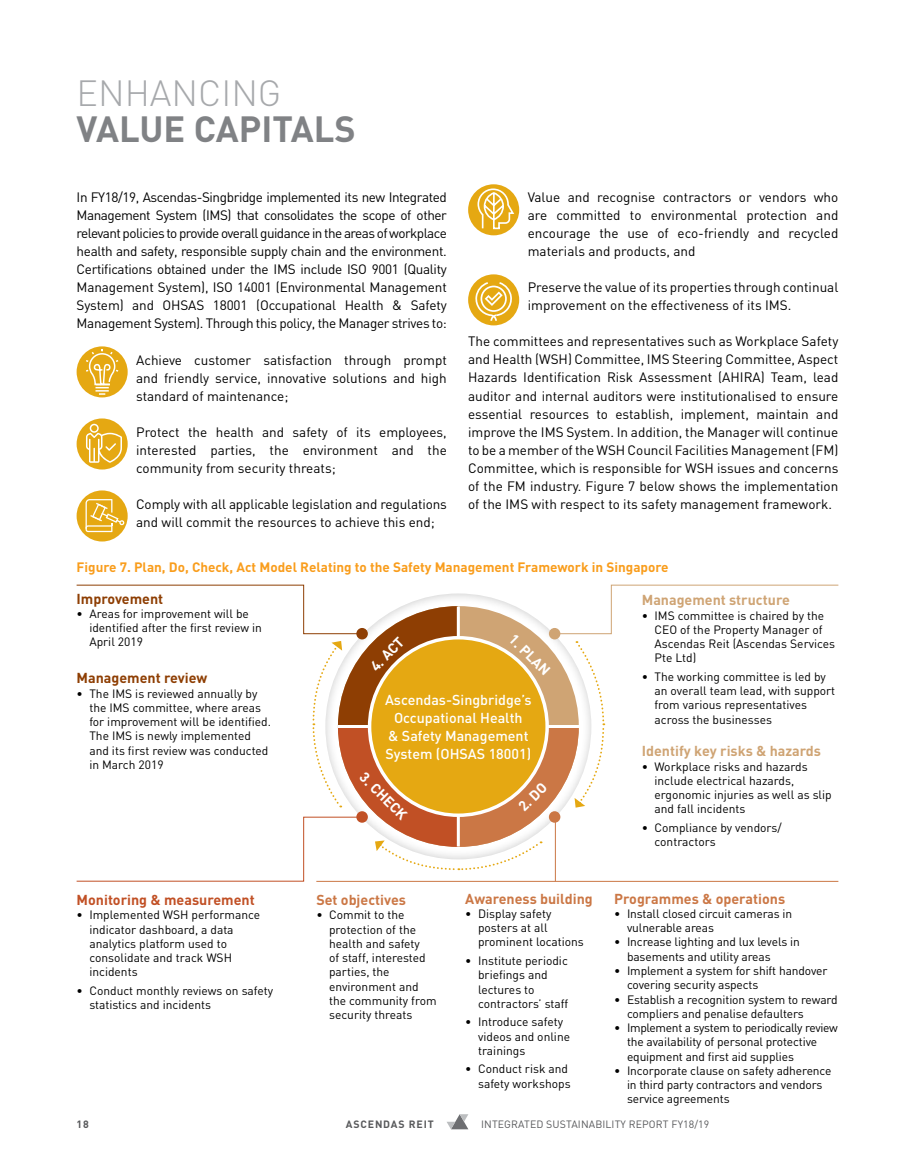
<style>
.page{position:relative;width:915px;height:1170px;background:#fff}
.page>*{position:absolute;margin:0;border:0;box-sizing:border-box;transform-origin:0 0}
.t1{font:700 36px "DIN";color:#808285}
.t2{font:300 36px "DIN";color:#a7a9ac}
.t3{font:500 14.25px/18px "DIN";color:#fff;text-align:center}
.t4{font:700 14.25px "DIN";color:#cb7745}
.t5{font:700 14.25px "DIN";color:#cfa474}
.t6{font:700 14.25px "DIN";color:#8e3e03}
.t7{font:700 14.25px "DIN";color:#fff}
.t8{font:700 14.25px "DIN";color:#c15025}
.t9{font:13.5px/18px "DIN";color:#000;text-align:justify}
.t10{font:700 13.5px "DIN";color:#f99d1c}
.t11{font:12px/14.2px "DIN";color:#000}
.t12{font:10.5px "DIN";letter-spacing:.01em;color:#58595b}
.t13{font:700 10.5px "DIN";letter-spacing:.08em;color:#58595b}
</style>
<div class="page">
<div style="left:468px;top:184px;width:51px;height:51px;background:#e5a812;border-radius:50%"></div>
<svg style="left:476px;top:188px;width:39px;height:42px"></svg>
<div style="left:77px;top:490px;width:51px;height:51px;background:#e5a812;border-radius:50%"></div>
<svg style="left:85px;top:499px;width:40px;height:33px"></svg>
<div style="left:77px;top:346px;width:51px;height:51px;background:#e5a812;border-radius:50%"></div>
<div style="left:468px;top:274px;width:51px;height:51px;background:#e5a812;border-radius:50%"></div>
<svg style="left:475px;top:282px;width:37px;height:39px"></svg>
<div style="left:77px;top:418px;width:51px;height:51px;background:#e5a812;border-radius:50%"></div>
<svg style="left:85px;top:348px;width:37px;height:122px"></svg>
<svg style="left:593px;top:669px;width:12px;height:111px"></svg>
<svg style="left:402px;top:859px;width:111px;height:12px"></svg>
<svg style="left:312px;top:668px;width:12px;height:111px"></svg>
<div style="left:324px;top:591px;width:269px;height:268px;background:#000;opacity:.25"></div>
<div style="left:338px;top:606px;width:240px;height:240px;background:#cfa474;border-radius:50%"></div>
<svg style="left:338px;top:606px;width:118px;height:119px;fill:#8e3e03"></svg>
<svg style="left:338px;top:728px;width:118px;height:118px;fill:#c15025"></svg>
<svg style="left:459px;top:728px;width:119px;height:118px;fill:#cb7745"></svg>
<hr style="left:456px;top:606px;width:3px;height:240px;background:#fff">
<hr style="left:337px;top:725px;width:242px;height:3px;background:#fff">
<div style="left:369px;top:637px;width:178px;height:178px;background:#e5a812;border-radius:50%"></div>
<div style="left:356px;top:628px;width:12px;height:11px;background:#8e3e03;border-radius:50%"></div>
<div style="left:356px;top:811px;width:12px;height:11px;background:#c15025;border-radius:50%"></div>
<div style="left:548px;top:628px;width:12px;height:11px;background:#cfa474;border-radius:50%"></div>
<div style="left:548px;top:811px;width:12px;height:11px;background:#cb7745;border-radius:50%"></div>
<svg style="left:556px;top:584px;width:282px;height:50px"></svg>
<hr style="left:316px;top:881px;width:522px;height:1px;background:#cb7745">
<hr style="left:555px;top:816px;width:1px;height:65px;background:#cb7745">
<svg style="left:76px;top:584px;width:282px;height:50px"></svg>
<svg style="left:76px;top:816px;width:282px;height:65px"></svg>
<svg style="left:447px;top:1114px;width:21px;height:15px"></svg>
<h1 class="t2" style="left:77px;top:70px;width:206px">ENHANCING</h1>
<h1 class="t1" style="left:77px;top:105px;width:280px">VALUE CAPITALS</h1>
<p class="t9" style="left:77px;top:188px;width:371px">In FY18/19, Ascendas-Singbridge implemented its new Integrated Management System (IMS) that consolidates the scope of other relevant policies to provide overall guidance in the areas of workplace health and safety, responsible supply chain and the environment.<br>Certifications obtained under the IMS include ISO 9001 (Quality Management System), ISO 14001 (Environmental Management System) and OHSAS 18001 (Occupational Health &amp; Safety Management System). Through this policy, the Manager strives to:</p>
<p class="t9" style="left:136px;top:350px;width:312px">Achieve customer satisfaction through prompt and friendly service, innovative solutions and high standard of maintenance;</p>
<p class="t9" style="left:136px;top:422px;width:312px">Protect the health and safety of its employees, interested parties, the environment and the community from security threats;</p>
<p class="t9" style="left:136px;top:494px;width:312px">Comply with all applicable legislation and regulations and will commit the resources to achieve this end;</p>
<p class="t9" style="left:527px;top:188px;width:312px">Value and recognise contractors or vendors who are committed to environmental protection and encourage the use of eco-friendly and recycled materials and products, and</p>
<p class="t9" style="left:527px;top:278px;width:312px">Preserve the value of its properties through continual improvement on the effectiveness of its IMS.</p>
<p class="t9" style="left:468px;top:332px;width:371px">The committees and representatives such as Workplace Safety and Health (WSH) Committee, IMS Steering Committee, Aspect Hazards Identification Risk Assessment (AHIRA) Team, lead auditor and internal auditors were institutionalised to ensure essential resources to establish, implement, maintain and improve the IMS System. In addition, the Manager will continue to be a member of the WSH Council Facilities Management (FM)<br>Committee, which is responsible for WSH issues and concerns of the FM industry. Figure 7 below shows the implementation of the IMS with respect to its safety management framework.</p>
<p class="t10" style="left:77px;top:558px;width:593px">Figure 7. Plan, Do, Check, Act Model Relating to the Safety Management Framework in Singapore</p>
<p class="t6" style="left:77px;top:589px;width:88px">Improvement</p>
<p class="t11" style="left:89px;top:606px;width:174px;text-indent:-13px">• Areas for improvement will be identified after the first review in<br>April 2019</p>
<p class="t6" style="left:77px;top:669px;width:132px">Management review</p>
<p class="t11" style="left:89px;top:686px;width:183px;text-indent:-13px">• The IMS is reviewed annually by the IMS committee, where areas for improvement will be identified.<br>The IMS is newly implemented and its first review was conducted in March 2019</p>
<p class="t8" style="left:77px;top:890px;width:179px">Monitoring &amp; measurement</p>
<p class="t11" style="left:89px;top:907px;width:172px;text-indent:-13px">• Implemented WSH performance indicator dashboard, a data analytics platform used to consolidate and track WSH incidents</p>
<p class="t11" style="left:89px;top:983px;width:185px;text-indent:-13px">• Conduct monthly reviews on safety statistics and incidents</p>
<p class="t7" style="left:366px;top:661px;width:42px;rotate:-45deg">4. ACT</p>
<p class="t7" style="left:518px;top:629px;width:53px;rotate:45deg">1. PLAN</p>
<p class="t3" style="left:385px;top:690px;width:148px">Ascendas-Singbridge’s<br>Occupational Health<br>&amp; Safety Management<br>System (OHSAS 18001)</p>
<p class="t7" style="left:368px;top:767px;width:62px;rotate:45deg">3. CHECK</p>
<p class="t4" style="left:316px;top:890px;width:91px">Set objectives</p>
<p class="t11" style="left:329px;top:907px;width:109px;text-indent:-13px">• Commit to the protection of the health and safety<br>of staff, interested parties, the environment and the community from security threats</p>
<p class="t7" style="left:514px;top:802px;width:35px;rotate:-45deg">2. DO</p>
<p class="t4" style="left:465px;top:889px;width:129px">Awareness building</p>
<p class="t11" style="left:478px;top:906px;width:107px;text-indent:-13px">• Display safety posters at all prominent locations</p>
<p class="t11" style="left:478px;top:953px;width:92px;text-indent:-13px">• Institute periodic briefings and lectures to contractors’ staff</p>
<p class="t11" style="left:478px;top:1014px;width:93px;text-indent:-13px">• Introduce safety videos and online trainings</p>
<p class="t11" style="left:465px;top:1061px;width:107px;text-align:right">• Conduct risk and safety workshops</p>
<p class="t5" style="left:641px;top:591px;width:149px">Management structure</p>
<p class="t11" style="left:654px;top:608px;width:182px;text-indent:-13px">• IMS committee is chaired by the<br>CEO of the Property Manager of<br>Ascendas Reit (Ascendas Services<br>Pte Ltd)</p>
<p class="t11" style="left:654px;top:669px;width:182px;text-indent:-13px">• The working committee is led by an overall team lead, with support from various representatives across the businesses</p>
<p class="t5" style="left:641px;top:742px;width:181px">Identify key risks &amp; hazards</p>
<p class="t11" style="left:654px;top:759px;width:179px;text-indent:-13px">• Workplace risks and hazards include electrical hazards, ergonomic injuries as well as slip and fall incidents</p>
<p class="t11" style="left:654px;top:820px;width:129px;text-indent:-13px">• Compliance by vendors/ contractors</p>
<p class="t4" style="left:614px;top:889px;width:172px">Programmes &amp; operations</p>
<p class="t11" style="left:626px;top:906px;width:166px;text-indent:-13px">• Install closed circuit cameras in vulnerable areas</p>
<p class="t11" style="left:626px;top:934px;width:174px;text-indent:-13px">• Increase lighting and lux levels in basements and utility areas</p>
<p class="t11" style="left:626px;top:963px;width:202px;text-indent:-13px">• Implement a system for shift handover covering security aspects</p>
<p class="t11" style="left:626px;top:991px;width:212px;text-indent:-13px">• Establish a recognition system to reward compliers and penalise defaulters</p>
<p class="t11" style="left:626px;top:1020px;width:212px;text-indent:-13px">• Implement a system to periodically review the availability of personal protective equipment and first aid supplies</p>
<p class="t11" style="left:626px;top:1062px;width:206px;text-indent:-13px">• Incorporate clause on safety adherence in third party contractors and vendors service agreements</p>
<p class="t13" style="left:77px;top:1117px;width:14px">18</p>
<p class="t13" style="left:346px;top:1117px;width:89px">ASCENDAS REIT</p>
<p class="t12" style="left:481px;top:1117px;width:229px">INTEGRATED SUSTAINABILITY REPORT FY18/19</p>
</div>
